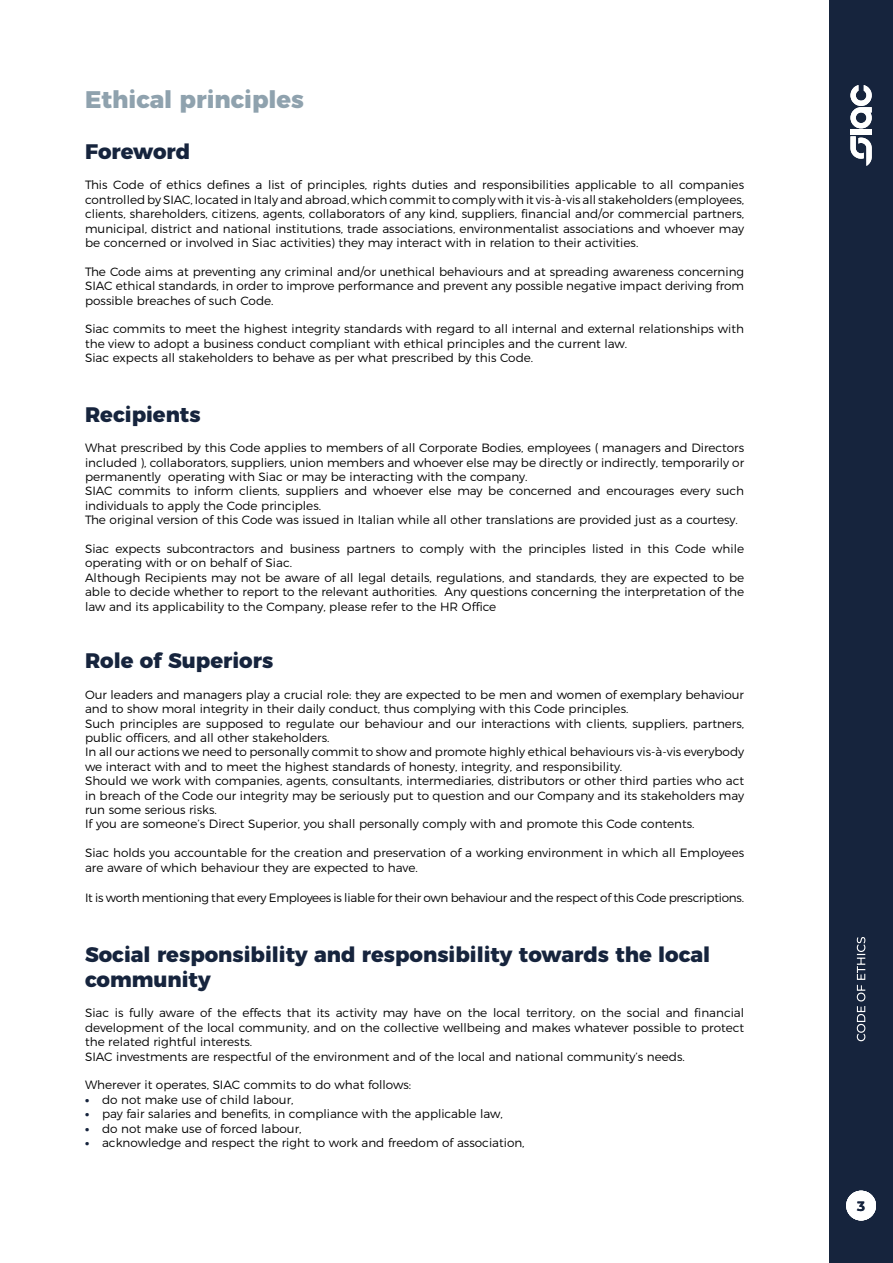
<style>
.page{position:relative;width:893px;height:1263px;background:#fff}
.page>*{position:absolute;margin:0;border:0;box-sizing:border-box;transform-origin:0 0}
.t1{font:800 24px "Montserrat";color:#8fa2ae}
.t2{font:800 21px/25.2px "Montserrat";color:#16243d}
.t3{font:700 13.5px "Montserrat";color:#16243d}
.t4{font:300 12px/14.4px "Montserrat";color:#000}
.t5{font:300 12px "Montserrat";letter-spacing:-.02em;color:#000}
.s1{font-weight:800;color:#16243d}
</style>
<div class="page">
<div style="left:829px;top:0;width:64px;height:1263px;background:#16243d"></div>
<div style="left:850px;top:130px;width:22px;height:5px;background:#fff"></div>
<svg style="left:850px;top:85px;width:22px;height:43px"></svg>
<svg style="left:850px;top:136px;width:22px;height:30px"></svg>
<div style="left:846px;top:1191px;width:30px;height:29px;background:#fff;border-radius:50%"></div>
<svg style="left:857px;top:937px;width:8px;height:104px"></svg>
<h1 class="t1" style="left:85px;top:80px;width:220px">Ethical principles</h1>
<h2 class="t2" style="left:85px;top:137px;width:107px">Foreword</h2>
<p class="t4" style="left:85px;top:177px;width:661px;text-align:justify">This Code of ethics defines a list of principles, rights duties and responsibilities applicable to all companies controlled by SIAC, located in Italy and abroad, which commit to comply with it vis-à-vis all stakeholders (employees, clients, shareholders, citizens, agents, collaborators of any kind, suppliers, financial and/or commercial partners, municipal, district and national institutions, trade associations, environmentalist associations and whoever may be concerned or involved in Siac activities) they may interact with in relation to their activities.</p>
<p class="t4" style="left:85px;top:263px;width:661px;text-align:justify">The Code aims at preventing any criminal and/or unethical behaviours and at spreading awareness concerning SIAC ethical standards, in order to improve performance and prevent any possible negative impact deriving from possible breaches of such Code.</p>
<p class="t4" style="left:85px;top:321px;width:660px">Siac commits to meet the highest integrity standards with regard to all internal and external relationships with the view to adopt a business conduct compliant with ethical principles and the current law.<br>Siac expects all stakeholders to behave as per what prescribed by this Code.</p>
<h2 class="t2" style="left:85px;top:400px;width:117px">Recipients</h2>
<p class="t4" style="left:85px;top:440px;width:661px">What prescribed by this Code applies to members of all Corporate Bodies, employees ( managers and Directors included ), collaborators, suppliers, union members and whoever else may be directly or indirectly, temporarily or permanently operating with Siac or may be interacting with the company.<br>SIAC commits to inform clients, suppliers and whoever else may be concerned and encourages every such individuals to apply the Code principles.<br>The original version of this Code was issued in Italian while all other translations are provided just as a courtesy.</p>
<p class="t4" style="left:85px;top:540px;width:661px">Siac expects subcontractors and business partners to comply with the principles listed in this Code while operating with or on behalf of Siac.<br>Although Recipients may not be aware of all legal details, regulations, and standards, they are expected to be able to decide whether to report to the relevant authorities. Any questions concerning the interpretation of the law and its applicability to the Company, please refer to the HR Office</p>
<h2 class="t2" style="left:85px;top:646px;width:190px">Role of Superiors</h2>
<p class="t4" style="left:85px;top:686px;width:661px">Our leaders and managers play a crucial role: they are expected to be men and women of exemplary behaviour and to show moral integrity in their daily conduct, thus complying with this Code principles.<br>Such principles are supposed to regulate our behaviour and our interactions with clients, suppliers, partners, public officers, and all other stakeholders.<br>In all our actions we need to personally commit to show and promote highly ethical behaviours vis-à-vis everybody we interact with and to meet the highest standards of honesty, integrity, and responsibility.<br>Should we work with companies, agents, consultants, intermediaries, distributors or other third parties who act in breach of the Code our integrity may be seriously put to question and our Company and its stakeholders may run some serious risks.<br>If you are someone’s Direct Superior, you shall personally comply with and promote this Code contents.</p>
<p class="t4" style="left:85px;top:845px;width:661px">Siac holds you accountable for the creation and preservation of a working environment in which all Employees are aware of which behaviour they are expected to have.</p>
<p class="t5" style="left:85px;top:888px;width:661px">It is worth mentioning that every Employees is liable for their own behaviour and the respect of this Code prescriptions.</p>
<h2 class="t2" style="left:85px;top:940px;width:627px">Social responsibility and responsibility towards the local community</h2>
<p class="t4" style="left:85px;top:1005px;width:661px">Siac is fully aware of the effects that its activity may have on the local territory, on the social and financial development of the local community, and on the collective wellbeing and makes whatever possible to protect the related rightful interests.<br>SIAC investments are respectful of the environment and of the local and national community’s needs.</p>
<p class="t4" style="left:85px;top:1077px;width:328px">Wherever it operates, SIAC commits to do what follows:</p>
<p class="t4" style="left:85px;top:1091px;width:210px"><span class="s1">•</span> do not make use of child labour,</p>
<p class="t4" style="left:85px;top:1106px;width:419px"><span class="s1">•</span> pay fair salaries and benefits, in compliance with the applicable law,</p>
<p class="t4" style="left:85px;top:1120px;width:218px"><span class="s1">•</span> do not make use of forced labour,</p>
<p class="t4" style="left:85px;top:1134px;width:441px"><span class="s1">•</span> acknowledge and respect the right to work and freedom of association,</p>
<p class="t3" style="left:857px;top:1196px;width:9px">3</p>
</div>
